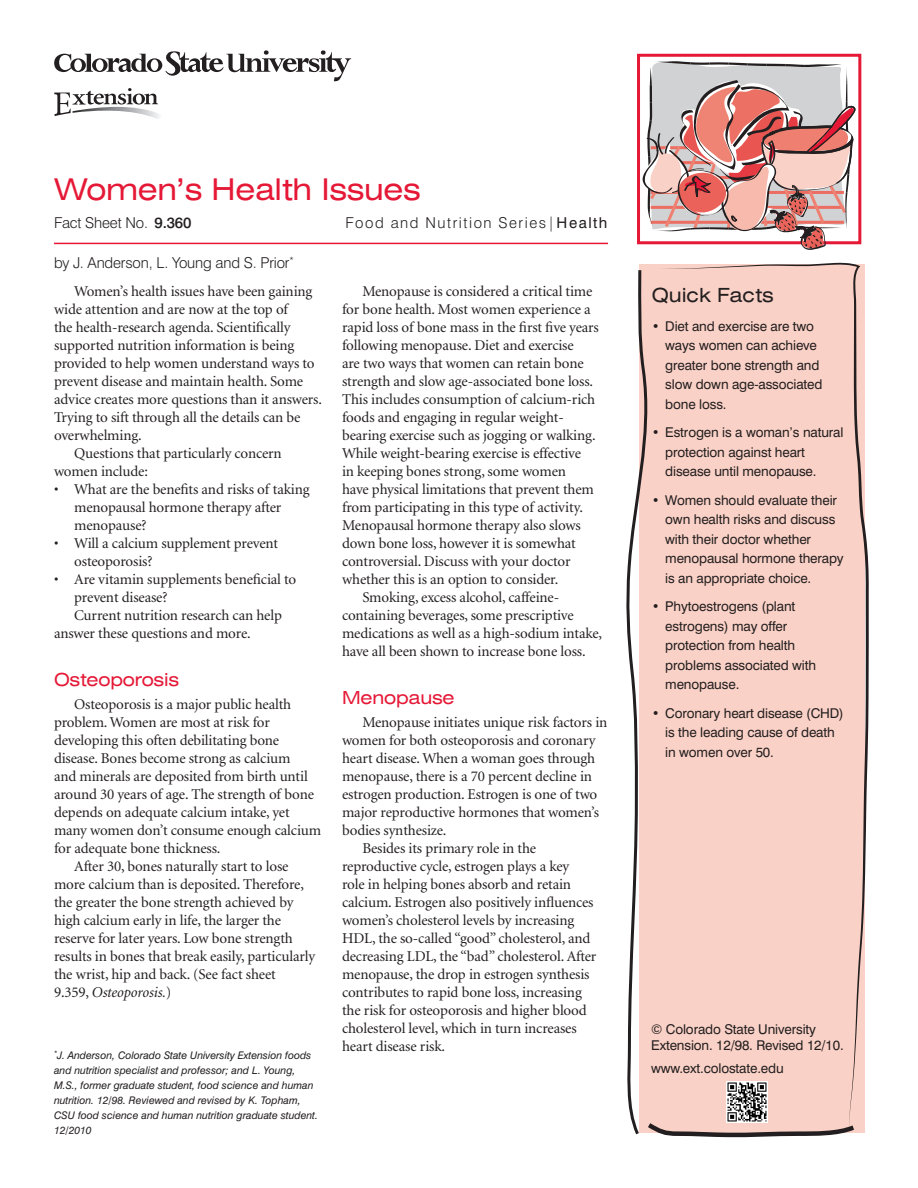
<style>
.page{position:relative;width:918px;height:1188px;background:#fff}
.page>*{position:absolute;margin:0;border:0;box-sizing:border-box;transform-origin:0 0}
.t1{font:expanded 30px "Swiss 721 BT";letter-spacing:-.01em;color:#e51836}
.QF_subhead{font:expanded 19.5px "Swiss 721 BT";color:#231f20}
.subhead_1{font:expanded 18px "Swiss 721 BT";letter-spacing:-.01em;color:#e51836}
.body{font:15px/18px "Minion";letter-spacing:-.01em;color:#231f20}
.body_bullet_indent{font:15px/18px "Minion";letter-spacing:-.01em;color:#231f20}
.author{font:300 15px "Swiss 721 BT";letter-spacing:-.01em;color:#231f20}
.series___category{font:300 15px "Swiss 721 BT";letter-spacing:.1em;color:#231f20}
.series___category-2{font:300 15px "Swiss 721 BT";letter-spacing:-.01em;color:#231f20}
.QF_text_bulleted{font:13.5px/19.5px "Swiss 721 BT";letter-spacing:-.01em;color:#231f20}
.copyright{font:13.5px/16.5px "Swiss 721 BT";letter-spacing:-.01em;color:#231f20}
.Web_address{font:13.5px "Swiss 721 BT";letter-spacing:-.01em;color:#231f20}
.author_info{font:italic 10.5px/15px "Swiss 721 BT";color:#231f20}
.s1{font-weight:500}
.s2{font-weight:400}
.s3{font-style:italic}
</style>
<div class="page">
<hr style="left:54px;top:243px;width:554px;height:1px;background:#e51836">
<svg style="left:54px;top:88px;width:106px;height:31px"></svg>
<svg style="left:54px;top:50px;width:297px;height:31px"></svg>
<div style="left:637px;top:54px;width:224px;height:190px;border:3px solid #e51836"></div>
<svg style="left:659px;top:263px;width:210px;height:868px;fill:#fad1c6"></svg>
<svg style="left:626px;top:267px;width:233px;height:871px"></svg>
<svg style="left:637px;top:61px;width:223px;height:189px"></svg>
<img style="left:727px;top:1082px;width:40px;height:41px">
<p class="t1" style="left:54px;top:171px;width:368px">Women’s Health Issues</p>
<p class="series___category-2" style="left:54px;top:214px;width:139px">Fact Sheet No. <span class="s1">9.360</span></p>
<p class="series___category" style="left:346px;top:214px;width:263px">Food and Nutrition Series|<span class="s2">Health</span></p>
<p class="author" style="left:54px;top:254px;width:241px">by J. Anderson, L. Young and S. Prior<sup>*</sup></p>
<p class="body" style="left:54px;top:283px;width:270px;text-indent:20px">Women’s health issues have been gaining wide attention and are now at the top of<br>the health-research agenda. Scientifically supported nutrition information is being provided to help women understand ways to prevent disease and maintain health. Some advice creates more questions than it answers.<br>Trying to sift through all the details can be overwhelming.</p>
<p class="body" style="left:54px;top:445px;width:229px;text-indent:20px">Questions that particularly concern women include:</p>
<p class="body_bullet_indent" style="left:74px;top:481px;width:237px;text-indent:-20px">• What are the benefits and risks of taking menopausal hormone therapy after menopause?</p>
<p class="body_bullet_indent" style="left:74px;top:535px;width:205px;text-indent:-20px">• Will a calcium supplement prevent osteoporosis?</p>
<p class="body_bullet_indent" style="left:74px;top:571px;width:224px;text-indent:-20px">• Are vitamin supplements beneficial to prevent disease?</p>
<p class="body" style="left:54px;top:607px;width:230px;text-indent:20px">Current nutrition research can help answer these questions and more.</p>
<p class="subhead_1" style="left:54px;top:669px;width:127px">Osteoporosis</p>
<p class="body" style="left:54px;top:696px;width:269px;text-indent:20px">Osteoporosis is a major public health problem. Women are most at risk for developing this often debilitating bone disease. Bones become strong as calcium<br>and minerals are deposited from birth until around 30 years of age. The strength of bone depends on adequate calcium intake, yet many women don’t consume enough calcium for adequate bone thickness.</p>
<p class="body" style="left:54px;top:858px;width:263px;text-indent:20px">After 30, bones naturally start to lose more calcium than is deposited. Therefore, the greater the bone strength achieved by high calcium early in life, the larger the reserve for later years. Low bone strength results in bones that break easily, particularly the wrist, hip and back. (See fact sheet<br>9.359, <span class="s3">Osteoporosis.</span>)</p>
<p class="body" style="left:342px;top:283px;width:258px;text-indent:20px">Menopause is considered a critical time for bone health. Most women experience a rapid loss of bone mass in the first five years following menopause. Diet and exercise<br>are two ways that women can retain bone strength and slow age-associated bone loss.<br>This includes consumption of calcium-rich foods and engaging in regular weight&shy;bearing exercise such as jogging or walking.<br>While weight-bearing exercise is effective<br>in keeping bones strong, some women<br>have physical limitations that prevent them from participating in this type of activity.<br>Menopausal hormone therapy also slows down bone loss, however it is somewhat controversial. Discuss with your doctor whether this is an option to consider.</p>
<p class="body" style="left:342px;top:589px;width:262px;text-indent:20px">Smoking, excess alcohol, caffeine&shy;containing beverages, some prescriptive medications as well as a high-sodium intake, have all been shown to increase bone loss.</p>
<p class="subhead_1" style="left:342px;top:687px;width:114px">Menopause</p>
<p class="body" style="left:342px;top:714px;width:267px;text-indent:20px">Menopause initiates unique risk factors in women for both osteoporosis and coronary heart disease. When a woman goes through menopause, there is a 70 percent decline in estrogen production. Estrogen is one of two major reproductive hormones that women’s bodies synthesize.</p>
<p class="body" style="left:342px;top:840px;width:256px;text-indent:20px">Besides its primary role in the reproductive cycle, estrogen plays a key<br>role in helping bones absorb and retain calcium. Estrogen also positively influences women’s cholesterol levels by increasing HDL, the so-called “good” cholesterol, and decreasing LDL, the “bad” cholesterol. After menopause, the drop in estrogen synthesis contributes to rapid bone loss, increasing the risk for osteoporosis and higher blood cholesterol level, which in turn increases heart disease risk.</p>
<p class="author_info" style="left:54px;top:1047px;width:265px"><sup>*</sup>J. Anderson, Colorado State University Extension foods and nutrition specialist and professor; and L. Young, M.S., former graduate student, food science and human nutrition. 12/98. Reviewed and revised by K. Topham, CSU food science and human nutrition graduate student.<br>12/2010</p>
<p class="QF_subhead" style="left:652px;top:284px;width:124px">Quick Facts</p>
<p class="QF_text_bulleted" style="left:665px;top:316px;width:159px;text-indent:-14px">• Diet and exercise are two ways women can achieve greater bone strength and slow down age-associated bone loss.</p>
<p class="QF_text_bulleted" style="left:665px;top:423px;width:180px;text-indent:-14px">• Estrogen is a woman’s natural protection against heart disease until menopause.</p>
<p class="QF_text_bulleted" style="left:665px;top:490px;width:180px;text-indent:-14px">• Women should evaluate their own health risks and discuss with their doctor whether menopausal hormone therapy is an appropriate choice.</p>
<p class="QF_text_bulleted" style="left:665px;top:597px;width:152px;text-indent:-14px">• Phytoestrogens (plant estrogens) may offer protection from health problems associated with menopause.</p>
<p class="QF_text_bulleted" style="left:665px;top:703px;width:180px;text-indent:-14px">• Coronary heart disease (CHD) is the leading cause of death in women over 50.</p>
<p class="copyright" style="left:651px;top:1020px;width:194px">© Colorado State University<br>Extension. 12/98. Revised 12/10.</p>
<p class="Web_address" style="left:651px;top:1060px;width:134px">www.ext.colostate.edu</p>
</div>
